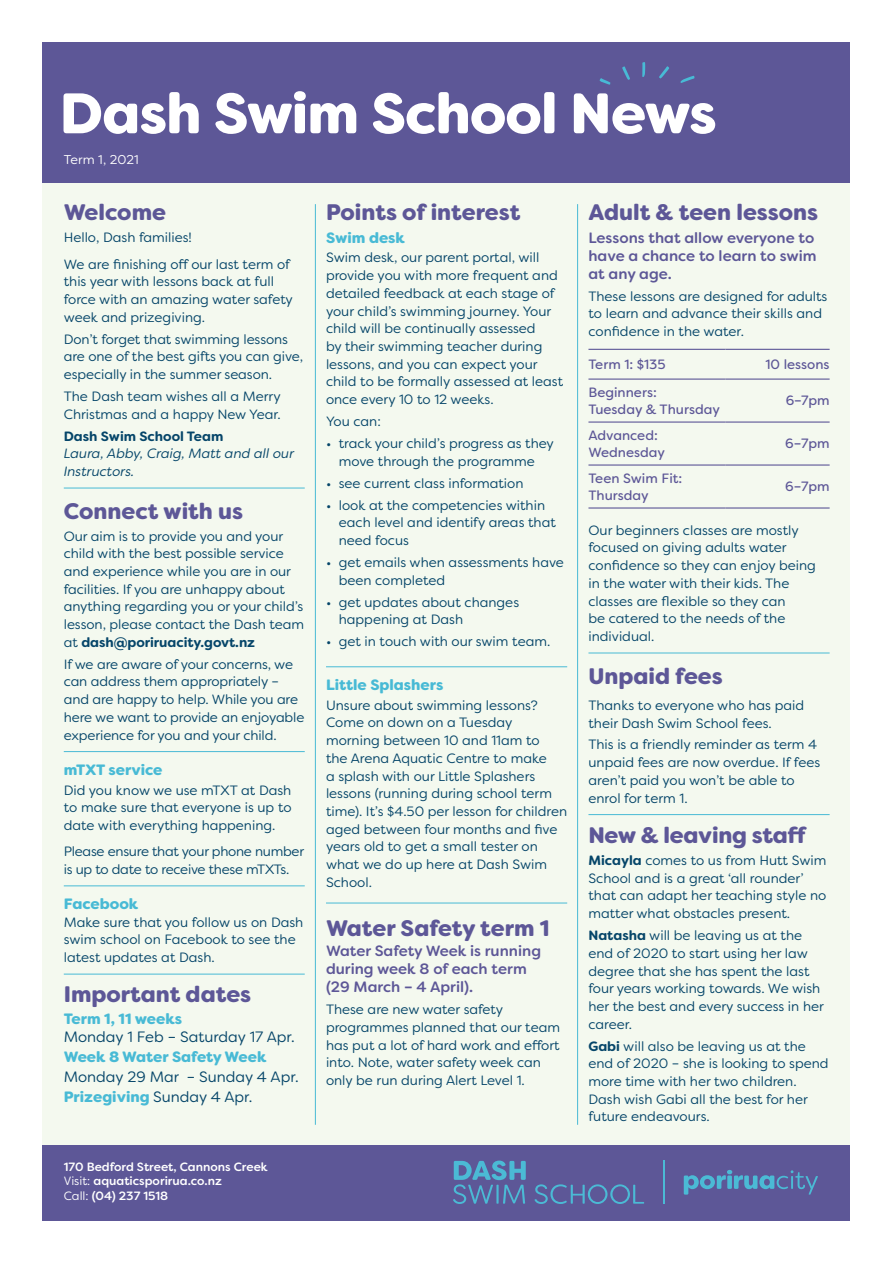
<style>
.page{position:relative;width:893px;height:1263px;background:#fff}
.page>*{position:absolute;margin:0;border:0;box-sizing:border-box;transform-origin:0 0}
.t1{font:900 57px "Filson Soft";letter-spacing:-.015em;color:#fff}
.Head{font:900 22.5px "Filson Soft";color:#5d5797}
.Body_Text_01{font:900 22.5px "Filson Soft";color:#5d5797}
.Event_Subhead_List{font:900 22.5px "Filson Soft";color:#5d5797}
.Head-2{font:500 15px/18px "Filson Soft";color:#5d5797}
.Event_Subhead_List-2{font:900 15px "Filson Soft";color:#48bad5}
.Event_Subhead_List-3{font:15px/18px "Filson Soft";color:#054569}
.Event_body{font:15px "Filson Soft";color:#054569}
.Body_Text_01-2{font:900 15px "Filson Soft";color:#48bad5}
.Body_Text_01-3{font:13.5px/17.7px "Filson Soft";color:#054569}
.Head-3{font:13.5px/17.7px "Filson Soft";color:#054569}
.dusk_reg{font:13.5px/16.2px "Filson Soft";color:#5d5797}
.Body_Text_01-4{font:13.5px/17.7px "Filson Soft";letter-spacing:-.02em;color:#054569}
.Body_Text_01-5{font:italic 13.5px/17.7px "Filson Soft";color:#054569}
.table_text{font:13.5px "Filson Soft";color:#5d5797}
.t2{font:12.75px "Filson Soft";letter-spacing:.005em;color:#fff}
.t3{font:500 12px/14.4px "Filson Soft";color:#fff}
.s1{font-weight:700;font-style:normal}
.s2{font-weight:700}
.s3{font-weight:900;color:#48bad5}
.s4{font-weight:400;color:#054569}
.s5{font-weight:400}
</style>
<div class="page">
<div style="left:43px;top:43px;width:807px;height:1177px;background:#f4f9ef"></div>
<div style="left:43px;top:43px;width:807px;height:140px;background:#5d5797"></div>
<svg style="left:622px;top:66px;width:8px;height:14px"></svg>
<svg style="left:642px;top:62px;width:3px;height:15px"></svg>
<svg style="left:600px;top:78px;width:10px;height:7px"></svg>
<svg style="left:659px;top:66px;width:10px;height:12px"></svg>
<svg style="left:680px;top:76px;width:14px;height:7px"></svg>
<div style="left:43px;top:1144px;width:807px;height:76px;background:#5d5797"></div>
<svg style="left:684px;top:1170px;width:134px;height:24px"></svg>
<hr style="left:664px;top:1160px;width:1px;height:44px;background:#4bbad5">
<svg style="left:534px;top:1184px;width:110px;height:20px"></svg>
<svg style="left:453px;top:1160px;width:73px;height:44px"></svg>
<hr style="left:315px;top:204px;width:1px;height:921px;background:#48bad5">
<hr style="left:588px;top:653px;width:242px;height:1px;background:#48bad5">
<hr style="left:588px;top:814px;width:242px;height:1px;background:#48bad5">
<hr style="left:588px;top:349px;width:137px;height:1px;background:#5d5797">
<hr style="left:725px;top:349px;width:105px;height:1px;background:#5d5797">
<hr style="left:588px;top:378px;width:137px;height:2px;background:#5d5797">
<hr style="left:725px;top:378px;width:105px;height:2px;background:#5d5797">
<hr style="left:588px;top:421px;width:137px;height:2px;background:#5d5797">
<hr style="left:725px;top:421px;width:105px;height:2px;background:#5d5797">
<hr style="left:588px;top:464px;width:137px;height:2px;background:#5d5797">
<hr style="left:725px;top:464px;width:105px;height:2px;background:#5d5797">
<hr style="left:588px;top:507px;width:137px;height:2px;background:#5d5797">
<hr style="left:725px;top:507px;width:105px;height:2px;background:#5d5797">
<hr style="left:326px;top:666px;width:241px;height:1px;background:#48bad5">
<hr style="left:326px;top:903px;width:241px;height:1px;background:#48bad5">
<hr style="left:577px;top:204px;width:1px;height:921px;background:#48bad5">
<hr style="left:64px;top:488px;width:241px;height:1px;background:#48bad5">
<hr style="left:64px;top:751px;width:241px;height:1px;background:#48bad5">
<hr style="left:64px;top:886px;width:241px;height:1px;background:#48bad5">
<hr style="left:64px;top:974px;width:241px;height:1px;background:#48bad5">
<h1 class="t1" style="left:60px;top:77px;width:659px">Dash Swim School News</h1>
<p class="t2" style="left:64px;top:152px;width:76px">Term 1, 2021</p>
<p class="Head" style="left:64px;top:198px;width:104px">Welcome</p>
<p class="Body_Text_01-3" style="left:64px;top:229px;width:130px">Hello, Dash families!</p>
<p class="Body_Text_01-3" style="left:64px;top:255px;width:231px">We are finishing off our last term of this year with lessons back at full force with an amazing water safety week and prizegiving.</p>
<p class="Body_Text_01-3" style="left:64px;top:330px;width:241px">Don’t forget that swimming lessons are one of the best gifts you can give, especially in the summer season.</p>
<p class="Body_Text_01-3" style="left:64px;top:387px;width:219px">The Dash team wishes all a Merry<br>Christmas and a happy New Year.</p>
<p class="Body_Text_01-5" style="left:64px;top:427px;width:232px"><span class="s1">Dash Swim School Team<br></span>Laura, Abby, Craig, Matt and all our<br>Instructors.</p>
<p class="Head" style="left:64px;top:496px;width:181px">Connect with us</p>
<p class="Body_Text_01-3" style="left:64px;top:527px;width:242px">Our aim is to provide you and your child with the best possible service and experience while you are in our facilities. If you are unhappy about anything regarding you or your child’s lesson, please contact the Dash team at <span class="s2">dash@poriruacity.govt.nz</span></p>
<p class="Body_Text_01-3" style="left:64px;top:655px;width:242px">If we are aware of your concerns, we can address them appropriately – and are happy to help. While you are here we want to provide an enjoyable experience for you and your child.</p>
<p class="Event_Subhead_List-2" style="left:64px;top:760px;width:100px">mTXT service</p>
<p class="Body_Text_01-3" style="left:64px;top:781px;width:229px;text-align:justify">Did you know we use mTXT at Dash to make sure that everyone is up to date with everything happening.</p>
<p class="Body_Text_01-4" style="left:64px;top:842px;width:242px">Please ensure that your phone number is up to date to receive these mTXTs.</p>
<p class="Body_Text_01-2" style="left:64px;top:894px;width:76px">Facebook</p>
<p class="Body_Text_01-3" style="left:64px;top:913px;width:241px">Make sure that you follow us on Dash swim school on Facebook to see the latest updates at Dash.</p>
<p class="Head" style="left:64px;top:979px;width:189px">Important dates</p>
<p class="Event_Subhead_List-3" style="left:64px;top:1009px;width:232px"><span class="s3">Term 1, 11 weeks<br></span>Monday 1 Feb – Saturday 17 Apr.</p>
<p class="Event_Subhead_List-2" style="left:64px;top:1047px;width:204px">Week 8 Water Safety Week</p>
<p class="Event_body" style="left:64px;top:1067px;width:236px">Monday 29 Mar – Sunday 4 Apr.</p>
<p class="Event_Subhead_List-2" style="left:64px;top:1087px;width:190px">Prizegiving <span class="s4">Sunday 4 Apr.</span></p>
<p class="Head" style="left:326px;top:198px;width:196px">Points of interest</p>
<p class="Event_Subhead_List-2" style="left:326px;top:228px;width:80px">Swim desk</p>
<p class="Body_Text_01-3" style="left:326px;top:249px;width:239px">Swim desk, our parent portal, will provide you with more frequent and detailed feedback at each stage of your child’s swimming journey. Your child will be continually assessed<br>by their swimming teacher during lessons, and you can expect your child to be formally assessed at least once every 10 to 12 weeks.</p>
<p class="Body_Text_01-3" style="left:326px;top:412px;width:56px">You can:</p>
<p class="Body_Text_01-3" style="left:326px;top:434px;width:229px;text-align:center">• track your child’s progress as they move through the programme</p>
<p class="Body_Text_01-3" style="left:326px;top:474px;width:199px">• see current class information</p>
<p class="Body_Text_01-3" style="left:339px;top:496px;width:219px;text-indent:-13px">• look at the competencies within each level and identify areas that need focus</p>
<p class="Body_Text_01-3" style="left:339px;top:553px;width:227px;text-indent:-13px">• get emails when assessments have been completed</p>
<p class="Body_Text_01-3" style="left:339px;top:593px;width:182px;text-indent:-13px">• get updates about changes happening at Dash</p>
<p class="Body_Text_01-3" style="left:326px;top:633px;width:226px">• get in touch with our swim team.</p>
<p class="Event_Subhead_List-2" style="left:326px;top:675px;width:119px">Little Splashers</p>
<p class="Body_Text_01-3" style="left:326px;top:696px;width:243px">Unsure about swimming lessons?<br>Come on down on a Tuesday morning between 10 and 11am to<br>the Arena Aquatic Centre to make<br>a splash with our Little Splashers lessons (running during school term time). It’s $4.50 per lesson for children aged between four months and five years old to get a small tester on what we do up here at Dash Swim<br>School.</p>
<p class="Event_Subhead_List" style="left:326px;top:914px;width:225px">Water Safety term 1</p>
<p class="Head-2" style="left:326px;top:942px;width:217px">Water Safety Week is running during week 8 of each term (29 March – 4 April).</p>
<p class="Body_Text_01-3" style="left:326px;top:1000px;width:236px">These are new water safety programmes planned that our team has put a lot of hard work and effort into. Note, water safety week can only be run during Alert Level 1.</p>
<p class="t3" style="left:64px;top:1159px;width:206px">170 Bedford Street, Cannons Creek<br><span class="s5">Visit:</span> aquaticsporirua.co.nz<br><span class="s5">Call:</span> (04) 237 1518</p>
<p class="Body_Text_01" style="left:588px;top:198px;width:231px">Adult &amp; teen lessons</p>
<p class="Head-2" style="left:588px;top:228px;width:230px">Lessons that allow everyone to have a chance to learn to swim at any age.</p>
<p class="Body_Text_01-3" style="left:588px;top:287px;width:240px">These lessons are designed for adults to learn and advance their skills and confidence in the water.</p>
<p class="dusk_reg" style="left:588px;top:356px;width:79px">Term 1: $135</p>
<p class="dusk_reg" style="left:765px;top:356px;width:66px">10 lessons</p>
<p class="dusk_reg" style="left:588px;top:384px;width:133px">Beginners:<br>Tuesday &amp; Thursday</p>
<p class="table_text" style="left:786px;top:392px;width:45px">6–7pm</p>
<p class="dusk_reg" style="left:588px;top:427px;width:78px">Advanced:<br>Wednesday</p>
<p class="dusk_reg" style="left:785px;top:436px;width:46px">6–7pm</p>
<p class="dusk_reg" style="left:588px;top:470px;width:95px">Teen Swim Fit:<br>Thursday</p>
<p class="dusk_reg" style="left:785px;top:478px;width:46px">6–7pm</p>
<p class="Body_Text_01-3" style="left:588px;top:521px;width:229px">Our beginners classes are mostly focused on giving adults water confidence so they can enjoy being in the water with their kids. The classes are flexible so they can<br>be catered to the needs of the individual.</p>
<p class="Body_Text_01" style="left:588px;top:661px;width:136px">Unpaid fees</p>
<p class="Head-3" style="left:588px;top:696px;width:217px">Thanks to everyone who has paid their Dash Swim School fees.</p>
<p class="Head-3" style="left:588px;top:736px;width:233px">This is a friendly reminder as term 4 unpaid fees are now overdue. If fees aren’t paid you won’t be able to enrol for term 1.</p>
<p class="Head" style="left:588px;top:821px;width:220px">New &amp; leaving staff</p>
<p class="Body_Text_01-3" style="left:588px;top:851px;width:239px"><span class="s2">Micayla</span> comes to us from Hutt Swim School and is a great ‘all rounder’ that can adapt her teaching style no matter what obstacles present.</p>
<p class="Body_Text_01-3" style="left:588px;top:926px;width:237px"><span class="s2">Natasha</span> will be leaving us at the end of 2020 to start using her law degree that she has spent the last four years working towards. We wish her the best and every success in her career.</p>
<p class="Body_Text_01-3" style="left:588px;top:1037px;width:242px"><span class="s2">Gabi</span> will also be leaving us at the end of 2020 – she is looking to spend more time with her two children.<br>Dash wish Gabi all the best for her future endeavours.</p>
</div>
